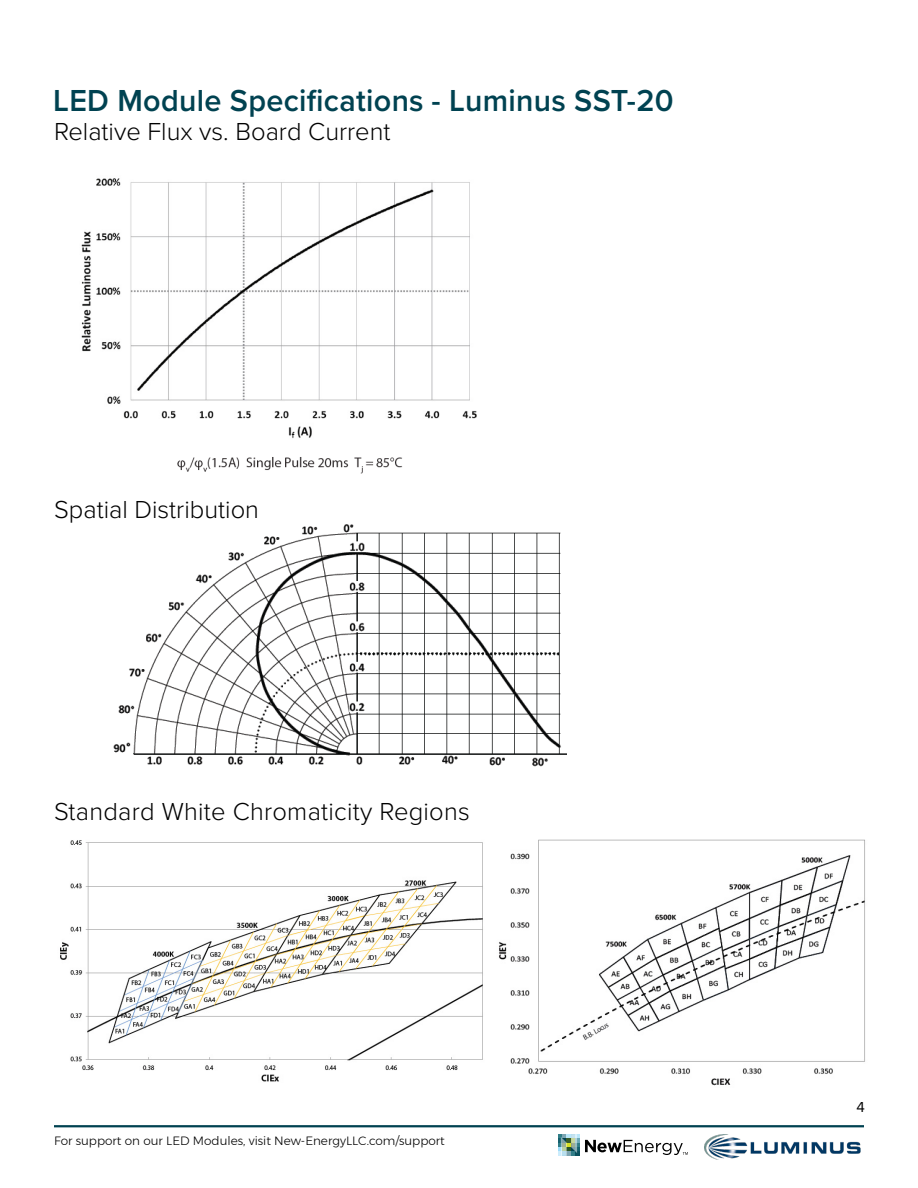
<style>
.page{position:relative;width:918px;height:1188px;background:#fff}
.page>*{position:absolute;margin:0;border:0;box-sizing:border-box;transform-origin:0 0}
.t1{font:600 31.5px "Proxima Nova";letter-spacing:.01em;color:#004251}
.t2{font:300 25.5px "Proxima Nova";color:#000}
.t3{font:15px "Proxima Nova";color:#000}
.t4{font:300 12px "Montserrat";color:#000}
</style>
<div class="page">
<hr style="left:54px;top:1125px;width:810px;height:2px;background:#004251">
<svg style="left:558px;top:1134px;width:130px;height:22px"></svg>
<img style="left:704px;top:1135px;width:157px;height:24px">
<img style="left:60px;top:840px;width:423px;height:242px">
<img style="left:113px;top:524px;width:454px;height:243px">
<img style="left:81px;top:178px;width:396px;height:261px">
<img style="left:499px;top:839px;width:366px;height:247px">
<img style="left:177px;top:457px;width:226px;height:17px">
<p class="t1" style="left:53px;top:77px;width:622px">LED Module Specifications - Luminus SST-20</p>
<p class="t2" style="left:54px;top:113px;width:338px">Relative Flux vs. Board Current</p>
<p class="t2" style="left:54px;top:491px;width:206px">Spatial Distribution</p>
<p class="t2" style="left:54px;top:792px;width:417px">Standard White Chromaticity Regions</p>
<p class="t4" style="left:54px;top:1132px;width:392px">For support on our LED Modules, visit New-EnergyLLC.com/support</p>
<p class="t3" style="left:856px;top:1095px;width:10px">4</p>
</div>
